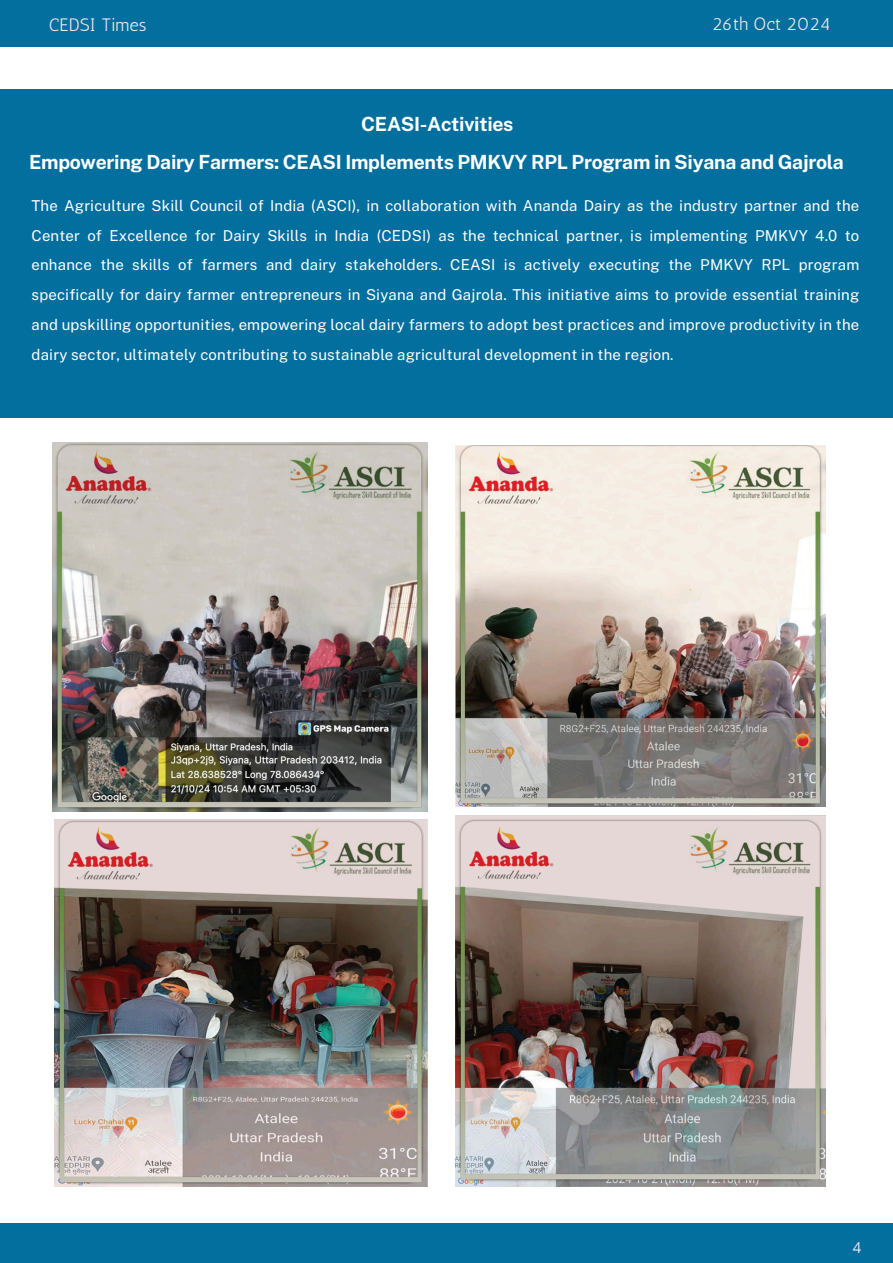
<style>
.page{position:relative;width:893px;height:1263px;background:#fff}
.page>*{position:absolute;margin:0;border:0;box-sizing:border-box;transform-origin:0 0}
.t1{font:700 19.5px "Public Sans";letter-spacing:-.015em;color:#fff}
.t2{font:18px "Antic";color:#ede7e7}
.t3{font:15px/29.8px "Public Sans";letter-spacing:.01em;color:#fff;text-align:justify}
.t4{font:15px "Open Sans";color:#ede7e7}
</style>
<div class="page">
<div style="left:0;top:0;width:893px;height:46px;background:#036f9e"></div>
<div style="left:0;top:89px;width:892px;height:329px;background:#036f9e"></div>
<div style="left:0;top:1223px;width:892px;height:40px;background:#036f9e"></div>
<img style="left:52px;top:443px;width:376px;height:368px">
<img style="left:455px;top:445px;width:370px;height:362px">
<img style="left:55px;top:820px;width:373px;height:366px">
<img style="left:455px;top:816px;width:370px;height:370px">
<p class="t2" style="left:49px;top:14px;width:99px">CEDSI Times</p>
<p class="t1" style="left:361px;top:113px;width:154px">CEASI-Activities</p>
<p class="t2" style="left:712px;top:13px;width:120px">26th Oct 2024</p>
<p class="t1" style="left:29px;top:150px;width:816px">Empowering Dairy Farmers: CEASI Implements PMKVY RPL Program in Siyana and Gajrola</p>
<p class="t3" style="left:32px;top:190px;width:829px">The Agriculture Skill Council of India (ASCI), in collaboration with Ananda Dairy as the industry partner and the Center of Excellence for Dairy Skills in India (CEDSI) as the technical partner, is implementing PMKVY 4.0 to enhance the skills of farmers and dairy stakeholders. CEASI is actively executing the PMKVY RPL program specifically for dairy farmer entrepreneurs in Siyana and Gajrola. This initiative aims to provide essential training and upskilling opportunities, empowering local dairy farmers to adopt best practices and improve productivity in the dairy sector, ultimately contributing to sustainable agricultural development in the region.</p>
<p class="t4" style="left:852px;top:1237px;width:10px">4</p>
</div>
